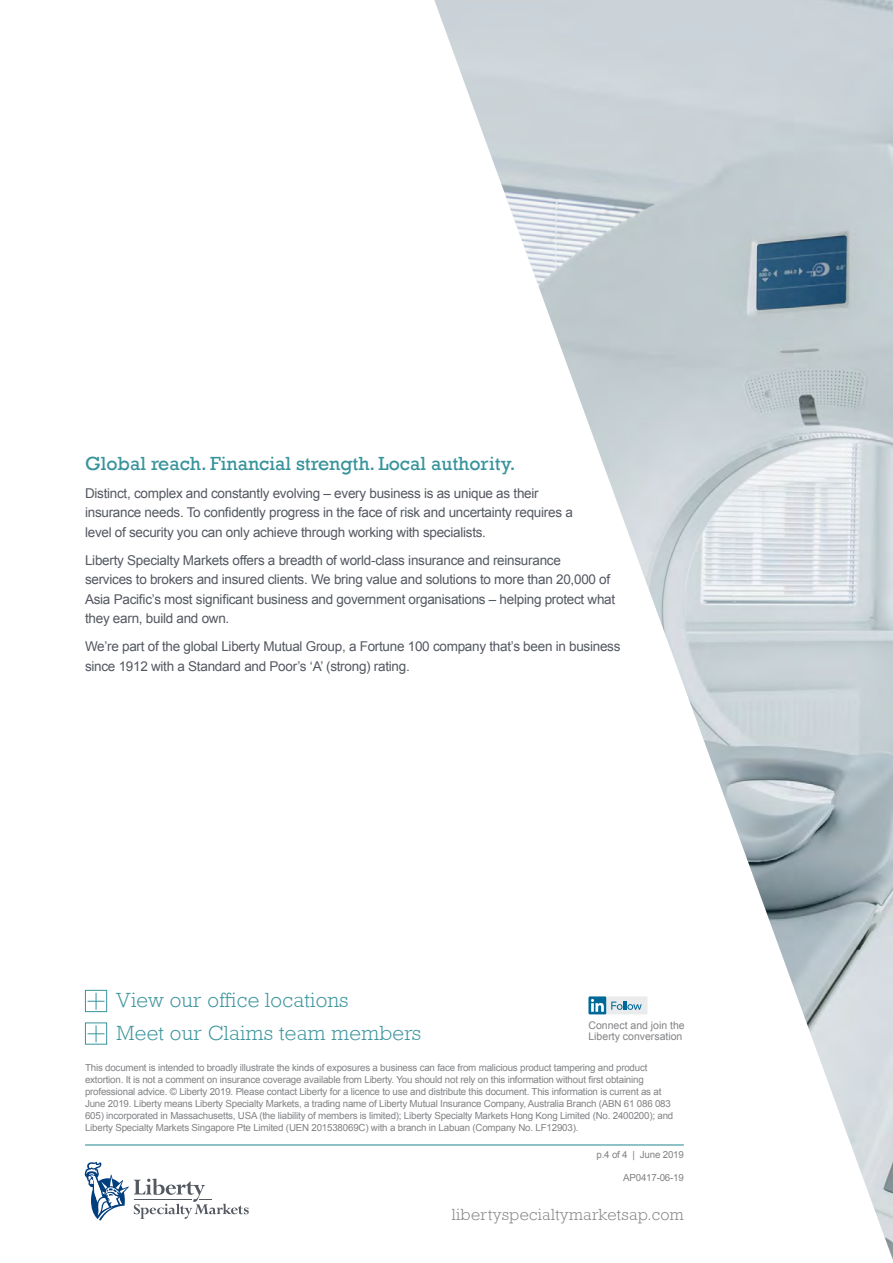
<style>
.page{position:relative;width:893px;height:1263px;background:#fff}
.page>*{position:absolute;margin:0;border:0;box-sizing:border-box;transform-origin:0 0}
.t1{font:300 21px/32.5px "Rockwell Std";letter-spacing:.015em;color:#38939b}
.t2{font:19.5px "Rockwell";color:#38939b}
.t3{font:300 16.5px "Rockwell Std";letter-spacing:.02em;color:#808285}
.t4{font:13.5px/19.5px "Arial";letter-spacing:-.02em;color:#545861}
.t5{font:10.5px/10.5px "Arial";color:#808285}
.t6{font:9.75px/12px "Arial";letter-spacing:-.02em;color:#808285}
</style>
<div class="page">
<hr style="left:85px;top:1144px;width:599px;height:1px;background:#38939b">
<svg style="left:85px;top:1162px;width:164px;height:58px"></svg>
<div style="left:85px;top:990px;width:22px;height:22px;border:1px solid #38939b"></div>
<svg style="left:88px;top:993px;width:17px;height:17px"></svg>
<div style="left:85px;top:1022px;width:22px;height:22px;border:1px solid #38939b"></div>
<svg style="left:88px;top:1025px;width:17px;height:17px"></svg>
<img style="left:434px;top:0;width:459px;height:1260px">
<h2 class="t2" style="left:85px;top:452px;width:432px">Global reach. Financial strength. Local authority.</h2>
<p class="t4" style="left:85px;top:484px;width:489px">Distinct, complex and constantly evolving – every business is as unique as their insurance needs. To confidently progress in the face of risk and uncertainty requires a level of security you can only achieve through working with specialists.</p>
<p class="t4" style="left:85px;top:551px;width:532px">Liberty Specialty Markets offers a breadth of world-class insurance and reinsurance<br>services to brokers and insured clients. We bring value and solutions to more than 20,000 of Asia Pacific’s most significant business and government organisations – helping protect what they earn, build and own.</p>
<h3 class="t4" style="left:85px;top:637px;width:537px">We’re part of the global Liberty Mutual Group, a Fortune 100 company that’s been in business since 1912 with a Standard and Poor’s ‘A’ (strong) rating.</h3>
<h1 class="t1" style="left:117px;top:984px;width:306px">View our office locations<br>Meet our Claims team members</h1>
<p class="t5" style="left:588px;top:1020px;width:98px">Connect and join the<br>Liberty conversation</p>
<p class="t6" style="left:85px;top:1062px;width:590px">This document is intended to broadly illustrate the kinds of exposures a business can face from malicious product tampering and product extortion. It is not a comment on insurance coverage available from Liberty. You should not rely on this information without first obtaining professional advice. © Liberty 2019. Please contact Liberty for a licence to use and distribute this document. This information is current as at June 2019. Liberty means Liberty Specialty Markets, a trading name of Liberty Mutual Insurance Company, Australia Branch (ABN 61 086 083<br>605) incorporated in Massachusetts, USA (the liability of members is limited); Liberty Specialty Markets Hong Kong Limited (No. 2400200); and Liberty Specialty Markets Singapore Pte Limited (UEN 201538069C) with a branch in Labuan (Company No. LF12903).</p>
<p class="t6" style="left:597px;top:1148px;width:89px">p.4 of 4 | June 2019</p>
<p class="t6" style="left:623px;top:1171px;width:62px">AP0417-06-19</p>
<h3 class="t3" style="left:452px;top:1205px;width:233px">libertyspecialtymarketsap.com</h3>
</div>
